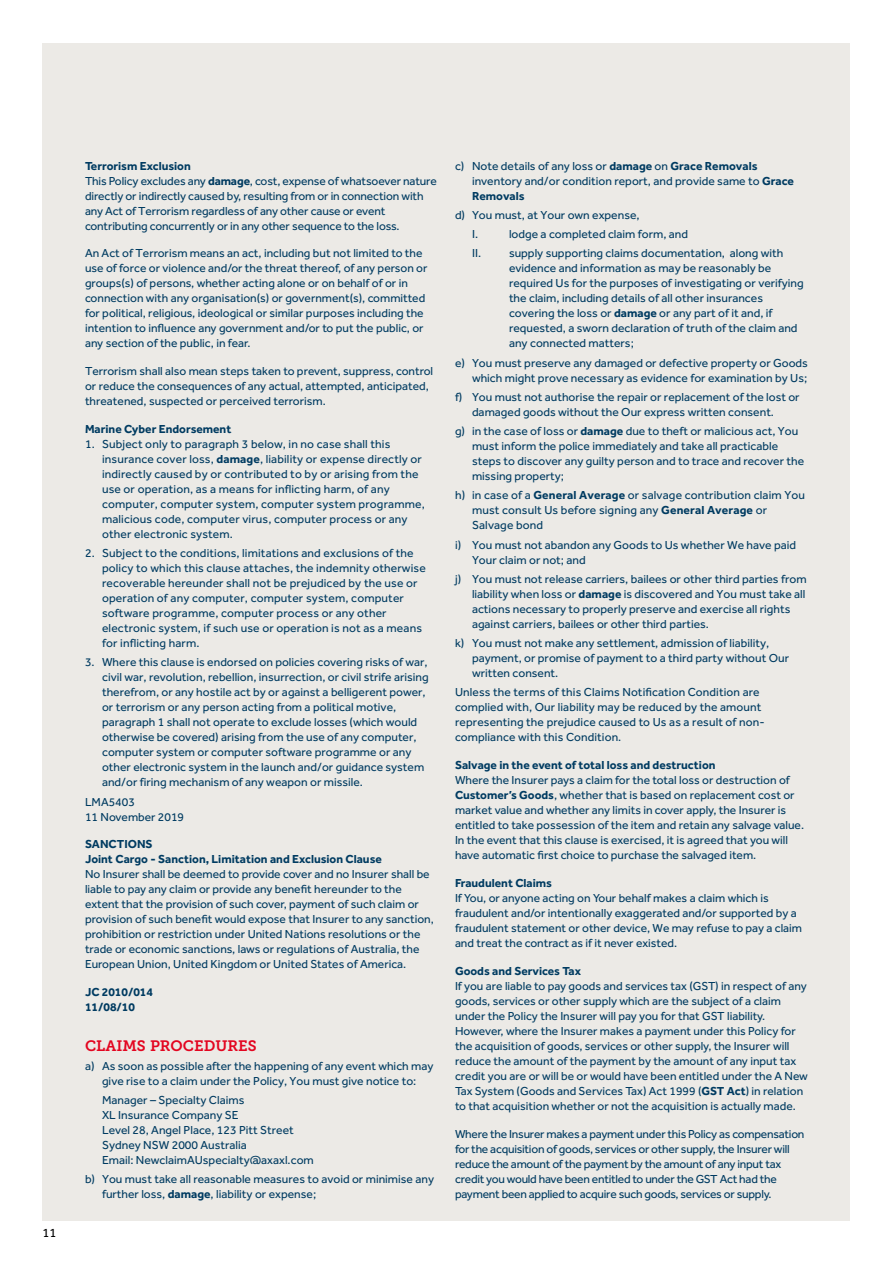
<style>
.page{position:relative;width:893px;height:1263px;background:#fff}
.page>*{position:absolute;margin:0;border:0;box-sizing:border-box;transform-origin:0 0}
.t1{font:15px "Museo Slab 700";color:#e30520}
.t2{font:12.75px "Effra Std";color:#000}
.t3{font:12px/15px "Effra Std";color:#003b61}
.t4{font:12px/15.1px "Effra Std";letter-spacing:-.02em;color:#003b61}
.t5{font:700 12px/15px "Effra Std";color:#003b61}
.s1{font-weight:700}
</style>
<div class="page">
<div style="left:43px;top:43px;width:807px;height:1177px;background:#eceae6"></div>
<p class="t2" style="left:43px;top:1225px;width:15px">11</p>
<p class="t3" style="left:85px;top:158px;width:353px"><span class="s1">Terrorism Exclusion<br></span>This Policy excludes any <span class="s1">damage</span>, cost, expense of whatsoever nature directly or indirectly caused by, resulting from or in connection with any Act of Terrorism regardless of any other cause or event contributing concurrently or in any other sequence to the loss.</p>
<p class="t3" style="left:85px;top:246px;width:344px">An Act of Terrorism means an act, including but not limited to the use of force or violence and/or the threat thereof, of any person or groups(s) of persons, whether acting alone or on behalf of or in connection with any organisation(s) or government(s), committed for political, religious, ideological or similar purposes including the intention to influence any government and/or to put the public, or any section of the public, in fear.</p>
<p class="t3" style="left:85px;top:363px;width:350px">Terrorism shall also mean steps taken to prevent, suppress, control or reduce the consequences of any actual, attempted, anticipated, threatened, suspected or perceived terrorism.</p>
<p class="t5" style="left:85px;top:421px;width:148px">Marine Cyber Endorsement</p>
<p class="t3" style="left:102px;top:436px;width:324px;text-indent:-17px">1. Subject only to paragraph 3 below, in no case shall this insurance cover loss, <span class="s1">damage</span>, liability or expense directly or indirectly caused by or contributed to by or arising from the use or operation, as a means for inflicting harm, of any computer, computer system, computer system programme, malicious code, computer virus, computer process or any other electronic system.</p>
<p class="t3" style="left:102px;top:545px;width:325px;text-indent:-17px">2. Subject to the conditions, limitations and exclusions of the policy to which this clause attaches, the indemnity otherwise recoverable hereunder shall not be prejudiced by the use or operation of any computer, computer system, computer software programme, computer process or any other electronic system, if such use or operation is not as a means for inflicting harm.</p>
<p class="t3" style="left:102px;top:655px;width:328px;text-indent:-17px">3. Where this clause is endorsed on policies covering risks of war, civil war, revolution, rebellion, insurrection, or civil strife arising therefrom, or any hostile act by or against a belligerent power, or terrorism or any person acting from a political motive, paragraph 1 shall not operate to exclude losses (which would otherwise be covered) arising from the use of any computer, computer system or computer software programme or any other electronic system in the launch and/or guidance system and/or firing mechanism of any weapon or missile.</p>
<p class="t3" style="left:85px;top:794px;width:101px">LMA5403<br>11 November 2019</p>
<p class="t5" style="left:85px;top:837px;width:298px">SANCTIONS<br>Joint Cargo - Sanction, Limitation and Exclusion Clause</p>
<p class="t3" style="left:85px;top:867px;width:350px">No Insurer shall be deemed to provide cover and no Insurer shall be liable to pay any claim or provide any benefit hereunder to the extent that the provision of such cover, payment of such claim or provision of such benefit would expose that Insurer to any sanction, prohibition or restriction under United Nations resolutions or the trade or economic sanctions, laws or regulations of Australia, the European Union, United Kingdom or United States of America.</p>
<p class="t5" style="left:85px;top:984px;width:70px">JC 2010/014<br>11/08/10</p>
<p class="t1" style="left:85px;top:1037px;width:173px">CLAIMS PROCEDURES</p>
<p class="t3" style="left:85px;top:1058px;width:350px;text-align:center">a) As soon as possible after the happening of any event which may give rise to a claim under the Policy, You must give notice to:</p>
<p class="t3" style="left:102px;top:1092px;width:213px">Manager – Specialty Claims<br>XL Insurance Company SE<br>Level 28, Angel Place, 123 Pitt Street<br>Sydney NSW 2000 Australia<br>Email: NewclaimAUspecialty@axaxl.com</p>
<p class="t3" style="left:102px;top:1171px;width:333px;text-indent:-17px">b) You must take all reasonable measures to avoid or minimise any further loss, <span class="s1">damage</span>, liability or expense;</p>
<p class="t3" style="left:472px;top:158px;width:324px;text-indent:-17px">c) Note details of any loss or <span class="s1">damage</span> on <span class="s1">Grace Removals </span>inventory and/or condition report, and provide same to <span class="s1">Grace<br>Removals</span></p>
<p class="t3" style="left:472px;top:205px;width:169px;line-height:19.2px;text-indent:-17px">d) You must, at Your own expense,<br>I.</p>
<p class="t3" style="left:472px;top:224px;width:313px;line-height:19.2px;text-indent:37px">lodge a completed claim form, and<br>II. supply supporting claims documentation, along with</p>
<p class="t3" style="left:509px;top:261px;width:296px">evidence and information as may be reasonably be required Us for the purposes of investigating or verifying the claim, including details of all other insurances covering the loss or <span class="s1">damage</span> or any part of it and, if requested, a sworn declaration of truth of the claim and any connected matters;</p>
<p class="t3" style="left:455px;top:355px;width:354px;text-align:right">e) You must preserve any damaged or defective property or Goods which might prove necessary as evidence for examination by Us;</p>
<p class="t3" style="left:472px;top:389px;width:329px;text-indent:-17px">f) You must not authorise the repair or replacement of the lost or damaged goods without the Our express written consent.</p>
<p class="t3" style="left:472px;top:423px;width:334px;text-indent:-17px">g) in the case of loss or <span class="s1">damage</span> due to theft or malicious act, You must inform the police immediately and take all practicable steps to discover any guilty person and to trace and recover the missing property;</p>
<p class="t3" style="left:472px;top:488px;width:335px;text-indent:-17px">h) in case of a <span class="s1">General Average</span> or salvage contribution claim You must consult Us before signing any <span class="s1">General Average</span> or<br>Salvage bond</p>
<p class="t3" style="left:472px;top:537px;width:326px;text-indent:-17px">i) You must not abandon any Goods to Us whether We have paid<br>Your claim or not; and</p>
<p class="t3" style="left:472px;top:571px;width:336px;text-indent:-17px">j) You must not release carriers, bailees or other third parties from liability when loss or <span class="s1">damage</span> is discovered and You must take all actions necessary to properly preserve and exercise all rights against carriers, bailees or other third parties.</p>
<p class="t3" style="left:472px;top:635px;width:319px;text-indent:-17px">k) You must not make any settlement, admission of liability, payment, or promise of payment to a third party without Our written consent.</p>
<p class="t3" style="left:455px;top:685px;width:311px">Unless the terms of this Claims Notification Condition are complied with, Our liability may be reduced by the amount representing the prejudice caused to Us as a result of non&shy;compliance with this Condition.</p>
<p class="t5" style="left:455px;top:757px;width:262px">Salvage in the event of total loss and destruction</p>
<p class="t3" style="left:455px;top:772px;width:351px">Where the Insurer pays a claim for the total loss or destruction of <span class="s1">Customer’s Goods</span>, whether that is based on replacement cost or market value and whether any limits in cover apply, the Insurer is entitled to take possession of the item and retain any salvage value.<br>In the event that this clause is exercised, it is agreed that you will have automatic first choice to purchase the salvaged item.</p>
<p class="t5" style="left:455px;top:875px;width:98px">Fraudulent Claims</p>
<p class="t3" style="left:455px;top:890px;width:349px">If You, or anyone acting on Your behalf makes a claim which is fraudulent and/or intentionally exaggerated and/or supported by a fraudulent statement or other device, We may refuse to pay a claim and treat the contract as if it never existed.</p>
<p class="t5" style="left:455px;top:963px;width:128px">Goods and Services Tax</p>
<p class="t3" style="left:455px;top:978px;width:354px">If you are liable to pay goods and services tax (GST) in respect of any goods, services or other supply which are the subject of a claim under the Policy the Insurer will pay you for that GST liability.<br>However, where the Insurer makes a payment under this Policy for the acquisition of goods, services or other supply, the Insurer will reduce the amount of the payment by the amount of any input tax credit you are or will be or would have been entitled under the A New Tax System (Goods and Services Tax) Act 1999 (<span class="s1">GST Act</span>) in relation to that acquisition whether or not the acquisition is actually made.</p>
<p class="t4" style="left:455px;top:1126px;width:351px">Where the Insurer makes a payment under this Policy as compensation for the acquisition of goods, services or other supply, the Insurer will reduce the amount of the payment by the amount of any input tax credit you would have been entitled to under the GST Act had the payment been applied to acquire such goods, services or supply.</p>
</div>
